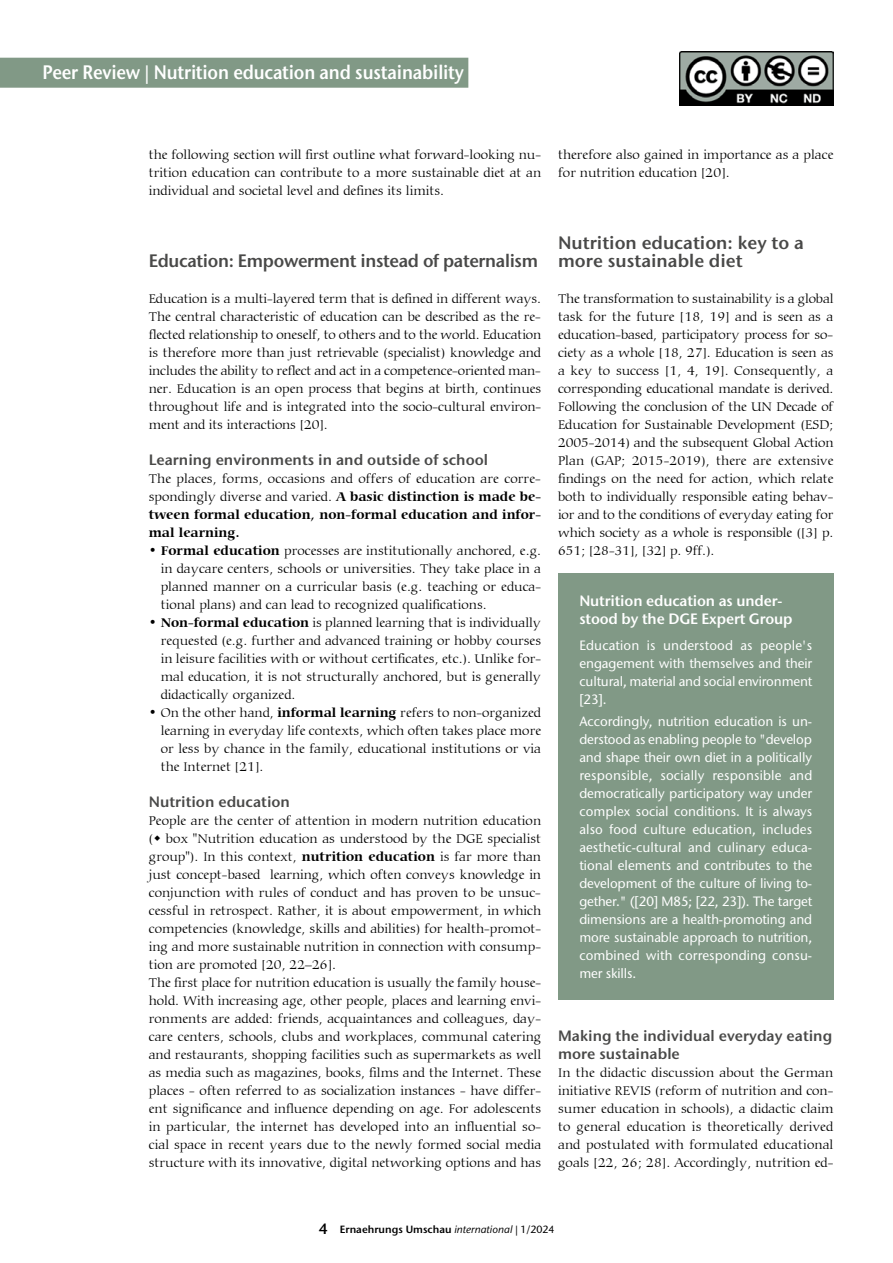
<style>
.page{position:relative;width:893px;height:1263px;background:#fff}
.page>*{position:absolute;margin:0;border:0;box-sizing:border-box;transform-origin:0 0}
.t1{font:600 19.5px "Stone Sans ITC Pro";letter-spacing:-.01em;color:#fff;scale:.9 1}
.t2{font:600 18px/18px "Stone Sans ITC Pro";letter-spacing:-.01em;color:#494948}
.t3{font:600 15px/18px "Stone Sans ITC Pro";color:#494948}
.t4{font:600 15px/18px "Stone Sans ITC Pro";letter-spacing:-.01em;color:#fff}
.t5{font:300 13.5px/18px "Carmina BT";color:#000;text-align:justify}
.t6{font:500 13.5px/18px "Stone Sans ITC Std";letter-spacing:-.01em;color:#fff;text-align:justify}
.t7{font:700 13.5px/18px "Carmina BT";color:#000;text-align:justify}
.t8{font:600 10.5px "Stone Sans ITC Pro";color:#000}
.s1{font-weight:300}
.s2{font-weight:700}
.s3{font-size:15px}
.s4{font-family:"Stone Sans ITC Std";font-weight:500;font-style:italic}
.s5{font-family:"Stone Sans ITC Std";font-weight:500}
</style>
<div class="page">
<div style="left:0;top:58px;width:468px;height:30px;background:#819986"></div>
<div style="left:558px;top:573px;width:275px;height:427px;background:#819986"></div>
<img style="left:679px;top:51px;width:154px;height:54px">
<h1 class="t1" style="left:43px;top:60px;width:470px">Peer Review | Nutrition education and sustainability</h1>
<p class="t5" style="left:149px;top:146px;width:394px">the following section will first outline what forward-looking nu&shy;trition education can contribute to a more sustainable diet at an individual and societal level and defines its limits.</p>
<h2 class="t2" style="left:149px;top:252px;width:391px">Education: Empowerment instead of paternalism</h2>
<p class="t5" style="left:149px;top:290px;width:394px">Education is a multi-layered term that is defined in different ways.<br>The central characteristic of education can be described as the re&shy;flected relationship to oneself, to others and to the world. Education is therefore more than just retrievable (specialist) knowledge and includes the ability to reflect and act in a competence-oriented man&shy;ner. Education is an open process that begins at birth, continues throughout life and is integrated into the socio-cultural environ&shy;ment and its interactions [20].</p>
<p class="t3" style="left:149px;top:451px;width:341px">Learning environments in and outside of school</p>
<p class="t7" style="left:149px;top:470px;width:394px"><span class="s1">The places, forms, occasions and offers of education are corre&shy;spondingly diverse and varied.</span> A basic distinction is made be&shy;tween formal education, non-formal education and infor&shy;mal learning.</p>
<p class="t5" style="left:161px;top:542px;width:382px;text-indent:-12px">• <span class="s2">Formal education</span> processes are institutionally anchored, e.g. in daycare centers, schools or universities. They take place in a planned manner on a curricular basis (e.g. teaching or educa&shy;tional plans) and can lead to recognized qualifications.</p>
<p class="t5" style="left:161px;top:614px;width:382px;text-indent:-12px">• <span class="s2">Non-formal education</span> is planned learning that is individually requested (e.g. further and advanced training or hobby courses in leisure facilities with or without certificates, etc.). Unlike for&shy;mal education, it is not structurally anchored, but is generally didactically organized.</p>
<p class="t5" style="left:161px;top:704px;width:382px;text-indent:-12px">• On the other hand, <span class="s2">informal learning</span> refers to non-organized learning in everyday life contexts, which often takes place more or less by chance in the family, educational institutions or via the Internet [21].</p>
<p class="t3" style="left:149px;top:793px;width:143px">Nutrition education</p>
<p class="t5" style="left:149px;top:812px;width:394px;text-align:left">People are the center of attention in modern nutrition education ( box "Nutrition education as understood by the DGE specialist group"). In this context, <span class="s2">nutrition education</span> is far more than just concept-based learning, which often conveys knowledge in conjunction with rules of conduct and has proven to be unsuc&shy;cessful in retrospect. Rather, it is about empowerment, in which competencies (knowledge, skills and abilities) for health-promot&shy;ing and more sustainable nutrition in connection with consump&shy;tion are promoted [20, 22–26].<br>The first place for nutrition education is usually the family house&shy;hold. With increasing age, other people, places and learning envi&shy;ronments are added: friends, acquaintances and colleagues, day&shy;care centers, schools, clubs and workplaces, communal catering and restaurants, shopping facilities such as supermarkets as well as media such as magazines, books, films and the Internet. These places - often referred to as socialization instances - have differ&shy;ent significance and influence depending on age. For adolescents in particular, the internet has developed into an influential so&shy;cial space in recent years due to the newly formed social media structure with its innovative, digital networking options and has</p>
<p class="t5" style="left:558px;top:146px;width:277px">therefore also gained in importance as a place for nutrition education [20].</p>
<h2 class="t2" style="left:558px;top:234px;width:247px">Nutrition education: key to a more sustainable diet</h2>
<p class="t5" style="left:558px;top:290px;width:277px">The transformation to sustainability is a global task for the future [18, 19] and is seen as a education-based, participatory process for so&shy;ciety as a whole [18, 27]. Education is seen as a key to success [1, 4, 19]. Consequently, a corresponding educational mandate is derived.<br>Following the conclusion of the UN Decade of Education for Sustainable Development (ESD; 2005-2014) and the subsequent Global Action Plan (GAP; 2015-2019), there are extensive findings on the need for action, which relate both to individually responsible eating behav&shy;ior and to the conditions of everyday eating for which society as a whole is responsible ([3] p.<br>651; [28-31], [32] p. 9ff.).</p>
<p class="t4" style="left:579px;top:591px;width:215px">Nutrition education as under&shy;stood by the DGE Expert Group</p>
<p class="t6" style="left:579px;top:636px;width:234px">Education is understood as people's engagement with themselves and their cultural, material and social environment [23].</p>
<p class="t6" style="left:579px;top:712px;width:234px">Accordingly, nutrition education is un&shy;derstood as enabling people to "develop and shape their own diet in a politically responsible, socially responsible and democratically participatory way under complex social conditions. It is always also food culture education, includes aesthetic-cultural and culinary educa&shy;tional elements and contributes to the development of the culture of living to&shy;gether." ([20] M85; [22, 23]). The target dimensions are a health-promoting and more sustainable approach to nutrition, combined with corresponding consu&shy;mer skills.</p>
<p class="t3" style="left:558px;top:1027px;width:276px">Making the individual everyday eating more sustainable</p>
<p class="t5" style="left:558px;top:1064px;width:277px">In the didactic discussion about the German initiative REVIS (reform of nutrition and con&shy;sumer education in schools), a didactic claim to general education is theoretically derived and postulated with formulated educational goals [22, 26; 28]. Accordingly, nutrition ed-</p>
<p class="t8" style="left:319px;top:1222px;width:237px"><span class="s3">4</span> Ernaehrungs Umschau <span class="s4">international</span> <span class="s5">| 1/2024</span></p>
</div>
